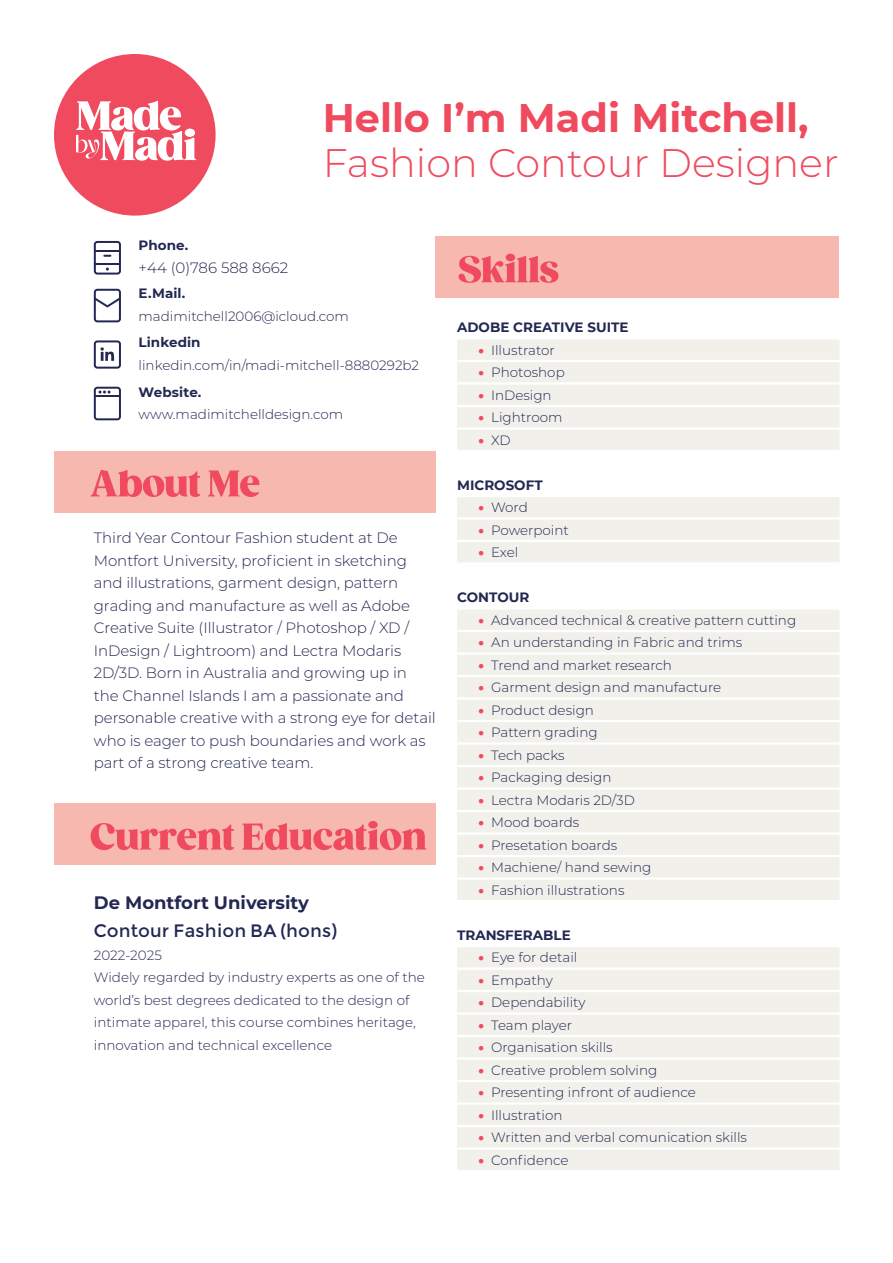
<style>
.page{position:relative;width:893px;height:1263px;background:#fff}
.page>*{position:absolute;margin:0;border:0;box-sizing:border-box;transform-origin:0 0}
.t1{font:100 39.75px "Montserrat";color:#f04a5e}
.t2{font:700 39.75px "Montserrat";color:#f04a5e}
.t3{font:18px "Montserrat";color:#232852}
.t4{font:700 18px "Montserrat";color:#232852}
.t5{font:300 15px/22.5px "Montserrat";letter-spacing:-.005em;color:#232852}
.t6{font:300 13.5px/22.5px "Montserrat";color:#232852}
.t7{font:700 13.5px "Montserrat";color:#232852}
.s1{font-weight:900;color:#f04a5e}
</style>
<div class="page">
<div style="left:54px;top:451px;width:382px;height:61px;background:#f7b8b0"></div>
<div style="left:436px;top:236px;width:403px;height:62px;background:#f7b8b0"></div>
<svg style="left:94px;top:241px;width:27px;height:34px"></svg>
<svg style="left:94px;top:289px;width:27px;height:33px"></svg>
<svg style="left:94px;top:387px;width:27px;height:33px"></svg>
<div style="left:457px;top:340px;width:382px;height:20px;background:#f2f0eb"></div>
<div style="left:457px;top:362px;width:382px;height:20px;background:#f2f0eb"></div>
<div style="left:457px;top:385px;width:382px;height:20px;background:#f2f0eb"></div>
<div style="left:457px;top:407px;width:382px;height:20px;background:#f2f0eb"></div>
<div style="left:457px;top:430px;width:382px;height:20px;background:#f2f0eb"></div>
<div style="left:457px;top:497px;width:382px;height:20px;background:#f2f0eb"></div>
<div style="left:457px;top:520px;width:382px;height:20px;background:#f2f0eb"></div>
<div style="left:457px;top:542px;width:382px;height:20px;background:#f2f0eb"></div>
<div style="left:457px;top:610px;width:382px;height:20px;background:#f2f0eb"></div>
<div style="left:457px;top:632px;width:382px;height:20px;background:#f2f0eb"></div>
<div style="left:457px;top:655px;width:382px;height:20px;background:#f2f0eb"></div>
<div style="left:457px;top:677px;width:382px;height:20px;background:#f2f0eb"></div>
<div style="left:457px;top:700px;width:382px;height:20px;background:#f2f0eb"></div>
<div style="left:457px;top:722px;width:382px;height:20px;background:#f2f0eb"></div>
<div style="left:457px;top:745px;width:382px;height:20px;background:#f2f0eb"></div>
<div style="left:457px;top:767px;width:382px;height:20px;background:#f2f0eb"></div>
<div style="left:457px;top:790px;width:382px;height:20px;background:#f2f0eb"></div>
<div style="left:457px;top:812px;width:382px;height:20px;background:#f2f0eb"></div>
<div style="left:457px;top:835px;width:382px;height:20px;background:#f2f0eb"></div>
<div style="left:457px;top:857px;width:382px;height:20px;background:#f2f0eb"></div>
<div style="left:457px;top:880px;width:382px;height:20px;background:#f2f0eb"></div>
<div style="left:457px;top:947px;width:382px;height:20px;background:#f2f0eb"></div>
<div style="left:457px;top:970px;width:382px;height:20px;background:#f2f0eb"></div>
<div style="left:457px;top:992px;width:382px;height:20px;background:#f2f0eb"></div>
<div style="left:457px;top:1015px;width:382px;height:20px;background:#f2f0eb"></div>
<div style="left:457px;top:1037px;width:382px;height:20px;background:#f2f0eb"></div>
<div style="left:457px;top:1060px;width:382px;height:20px;background:#f2f0eb"></div>
<div style="left:457px;top:1082px;width:382px;height:20px;background:#f2f0eb"></div>
<div style="left:457px;top:1105px;width:382px;height:20px;background:#f2f0eb"></div>
<div style="left:457px;top:1127px;width:382px;height:20px;background:#f2f0eb"></div>
<div style="left:457px;top:1150px;width:382px;height:20px;background:#f2f0eb"></div>
<div style="left:54px;top:804px;width:382px;height:61px;background:#f7b8b0"></div>
<div style="left:54px;top:54px;width:162px;height:162px;background:#f04a5e;border-radius:50%"></div>
<svg style="left:76px;top:101px;width:120px;height:60px"></svg>
<svg style="left:90px;top:470px;width:170px;height:27px"></svg>
<svg style="left:90px;top:821px;width:336px;height:29px"></svg>
<svg style="left:458px;top:254px;width:101px;height:29px"></svg>
<svg style="left:94px;top:340px;width:27px;height:29px"></svg>
<p class="t7" style="left:139px;top:236px;width:51px">Phone.</p>
<p class="t5" style="left:139px;top:256px;width:151px">+44 (0)786 588 8662</p>
<h1 class="t2" style="left:323px;top:89px;width:487px">Hello I’m Madi Mitchell,</h1>
<h1 class="t1" style="left:323px;top:136px;width:517px">Fashion Contour Designer</h1>
<p class="t7" style="left:139px;top:284px;width:48px">E.Mail.</p>
<p class="t6" style="left:139px;top:304px;width:212px">madimitchell2006@icloud.com</p>
<p class="t7" style="left:139px;top:333px;width:63px">Linkedin</p>
<p class="t6" style="left:139px;top:353px;width:282px">linkedin.com/in/madi-mitchell-8880292b2</p>
<p class="t7" style="left:139px;top:382px;width:64px">Website.</p>
<p class="t6" style="left:139px;top:403px;width:206px">www.madimitchelldesign.com</p>
<p class="t5" style="left:94px;top:526px;width:343px">Third Year Contour Fashion student at De Montfort University, proficient in sketching and illustrations, garment design, pattern grading and manufacture as well as Adobe Creative Suite (Illustrator / Photoshop / XD / InDesign / Lightroom) and Lectra Modaris 2D/3D. Born in Australia and growing up in<br>the Channel Islands I am a passionate and personable creative with a strong eye for detail who is eager to push boundaries and work as part of a strong creative team.</p>
<h2 class="t4" style="left:94px;top:889px;width:217px">De Montfort University</h2>
<h2 class="t3" style="left:94px;top:920px;width:244px">Contour Fashion BA (hons)</h2>
<p class="t6" style="left:94px;top:943px;width:333px">2022-2025<br>Widely regarded by industry experts as one of the world’s best degrees dedicated to the design of intimate apparel, this course combines heritage, innovation and technical excellence</p>
<p class="t7" style="left:457px;top:317px;width:173px">ADOBE CREATIVE SUITE</p>
<p class="t6" style="left:478px;top:338px;width:78px"><span class="s1">•</span> Illustrator</p>
<p class="t6" style="left:478px;top:361px;width:88px"><span class="s1">•</span> Photoshop</p>
<p class="t6" style="left:478px;top:383px;width:75px"><span class="s1">•</span> InDesign</p>
<p class="t6" style="left:478px;top:406px;width:86px"><span class="s1">•</span> Lightroom</p>
<p class="t6" style="left:478px;top:428px;width:34px"><span class="s1">•</span> XD</p>
<p class="t7" style="left:457px;top:475px;width:87px">MICROSOFT</p>
<p class="t6" style="left:478px;top:496px;width:51px"><span class="s1">•</span> Word</p>
<p class="t6" style="left:478px;top:518px;width:92px"><span class="s1">•</span> Powerpoint</p>
<p class="t6" style="left:478px;top:541px;width:41px"><span class="s1">•</span> Exel</p>
<p class="t7" style="left:457px;top:587px;width:74px">CONTOUR</p>
<p class="t6" style="left:478px;top:608px;width:319px"><span class="s1">•</span> Advanced technical &amp; creative pattern cutting</p>
<p class="t6" style="left:478px;top:631px;width:266px"><span class="s1">•</span> An understanding in Fabric and trims</p>
<p class="t6" style="left:478px;top:653px;width:195px"><span class="s1">•</span> Trend and market research</p>
<p class="t6" style="left:478px;top:676px;width:244px"><span class="s1">•</span> Garment design and manufacture</p>
<p class="t6" style="left:478px;top:698px;width:117px"><span class="s1">•</span> Product design</p>
<p class="t6" style="left:478px;top:721px;width:121px"><span class="s1">•</span> Pattern grading</p>
<p class="t6" style="left:478px;top:743px;width:88px"><span class="s1">•</span> Tech packs</p>
<p class="t6" style="left:478px;top:766px;width:135px"><span class="s1">•</span> Packaging design</p>
<p class="t6" style="left:478px;top:788px;width:158px"><span class="s1">•</span> Lectra Modaris 2D/3D</p>
<p class="t6" style="left:478px;top:811px;width:103px"><span class="s1">•</span> Mood boards</p>
<p class="t6" style="left:478px;top:833px;width:140px"><span class="s1">•</span> Presetation boards</p>
<p class="t6" style="left:478px;top:856px;width:175px"><span class="s1">•</span> Machiene/ hand sewing</p>
<p class="t6" style="left:478px;top:878px;width:148px"><span class="s1">•</span> Fashion illustrations</p>
<p class="t7" style="left:457px;top:925px;width:115px">TRANSFERABLE</p>
<p class="t6" style="left:478px;top:946px;width:100px"><span class="s1">•</span> Eye for detail</p>
<p class="t6" style="left:478px;top:968px;width:76px"><span class="s1">•</span> Empathy</p>
<p class="t6" style="left:478px;top:991px;width:109px"><span class="s1">•</span> Dependability</p>
<p class="t6" style="left:478px;top:1013px;width:95px"><span class="s1">•</span> Team player</p>
<p class="t6" style="left:478px;top:1036px;width:136px"><span class="s1">•</span> Organisation skills</p>
<p class="t6" style="left:478px;top:1058px;width:181px"><span class="s1">•</span> Creative problem solving</p>
<p class="t6" style="left:478px;top:1081px;width:219px"><span class="s1">•</span> Presenting infront of audience</p>
<p class="t6" style="left:478px;top:1103px;width:86px"><span class="s1">•</span> Illustration</p>
<p class="t6" style="left:478px;top:1126px;width:270px"><span class="s1">•</span> Written and verbal comunication skills</p>
<p class="t6" style="left:478px;top:1148px;width:92px"><span class="s1">•</span> Confidence</p>
</div>
